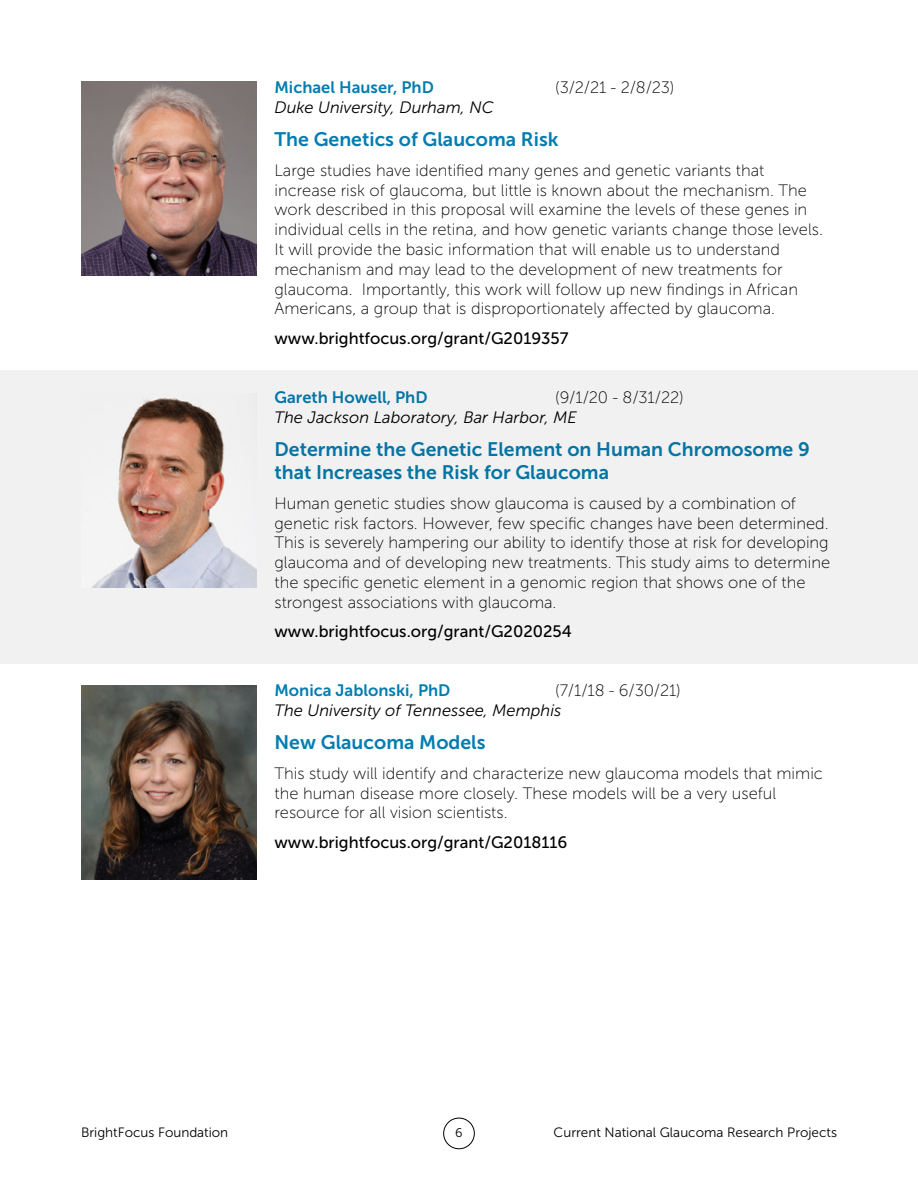
<style>
.page{position:relative;width:918px;height:1188px;background:#fff}
.page>*{position:absolute;margin:0;border:0;box-sizing:border-box;transform-origin:0 0}
.t1{font:19.5px/23.4px "Museo Sans 700";color:#0474a4}
.t2{font:19.5px "Museo Sans 700";color:#037db0}
.t3{font:16.5px/19.8px "Museo Sans 100";color:#000}
.t4{font:16.5px "Museo Sans 500";color:#000}
.t5{font:italic 16.5px "Museo Sans 300";color:#000}
.t6{font:16.5px "Museo Sans 700";color:#037db0}
.t7{font:16.5px "Museo Sans 700";color:#0474a4}
.t8{font:13.5px "Museo Sans 300";color:#000}
.t9{font:12.45px "Museo Sans 300";color:#000}
</style>
<div class="page">
<hr style="left:917px;top:579px;width:1px;height:609px;background:#f1f1f2">
<hr style="left:917px;top:0;width:1px;height:330px;background:#f1f1f2">
<div style="left:0;top:370px;width:918px;height:294px;background:#f1f1f2"></div>
<img style="left:91px;top:397px;width:165px;height:191px">
<img style="left:81px;top:685px;width:175px;height:195px">
<img style="left:81px;top:81px;width:175px;height:194px">
<div style="left:443px;top:1118px;width:32px;height:31px;border:1px solid #000;border-radius:50%"></div>
<p class="t6" style="left:275px;top:78px;width:161px">Michael Hauser, PhD</p>
<p class="t3" style="left:555px;top:78px;width:121px">(3/2/21 - 2/8/23)</p>
<p class="t5" style="left:275px;top:99px;width:221px">Duke University, Durham, NC</p>
<h3 class="t2" style="left:275px;top:129px;width:286px">The Genetics of Glaucoma Risk</h3>
<p class="t3" style="left:275px;top:160px;width:550px">Large studies have identified many genes and genetic variants that increase risk of glaucoma, but little is known about the mechanism. The work described in this proposal will examine the levels of these genes in individual cells in the retina, and how genetic variants change those levels.<br>It will provide the basic information that will enable us to understand mechanism and may lead to the development of new treatments for glaucoma. Importantly, this work will follow up new findings in African Americans, a group that is disproportionately affected by glaucoma.</p>
<p class="t4" style="left:275px;top:329px;width:296px">www.brightfocus.org/grant/G2019357</p>
<p class="t7" style="left:275px;top:388px;width:155px">Gareth Howell, PhD</p>
<p class="t3" style="left:555px;top:388px;width:130px">(9/1/20 - 8/31/22)</p>
<p class="t5" style="left:275px;top:408px;width:304px">The Jackson Laboratory, Bar Harbor, ME</p>
<h3 class="t1" style="left:275px;top:437px;width:537px">Determine the Genetic Element on Human Chromosome 9 that Increases the Risk for Glaucoma</h3>
<p class="t3" style="left:275px;top:493px;width:557px">Human genetic studies show glaucoma is caused by a combination of genetic risk factors. However, few specific changes have been determined.<br>This is severely hampering our ability to identify those at risk for developing glaucoma and of developing new treatments. This study aims to determine the specific genetic element in a genomic region that shows one of the strongest associations with glaucoma.</p>
<p class="t4" style="left:275px;top:623px;width:299px">www.brightfocus.org/grant/G2020254</p>
<p class="t6" style="left:275px;top:681px;width:177px">Monica Jablonski, PhD</p>
<p class="t3" style="left:555px;top:681px;width:127px">(7/1/18 - 6/30/21)</p>
<p class="t5" style="left:275px;top:702px;width:289px">The University of Tennessee, Memphis</p>
<h3 class="t2" style="left:275px;top:732px;width:213px">New Glaucoma Models</h3>
<p class="t3" style="left:275px;top:763px;width:550px">This study will identify and characterize new glaucoma models that mimic the human disease more closely. These models will be a very useful resource for all vision scientists.</p>
<p class="t4" style="left:275px;top:833px;width:294px">www.brightfocus.org/grant/G2018116</p>
<p class="t8" style="left:81px;top:1125px;width:149px">BrightFocus Foundation</p>
<p class="t9" style="left:455px;top:1126px;width:9px">6</p>
<p class="t8" style="left:554px;top:1125px;width:285px">Current National Glaucoma Research Projects</p>
</div>
